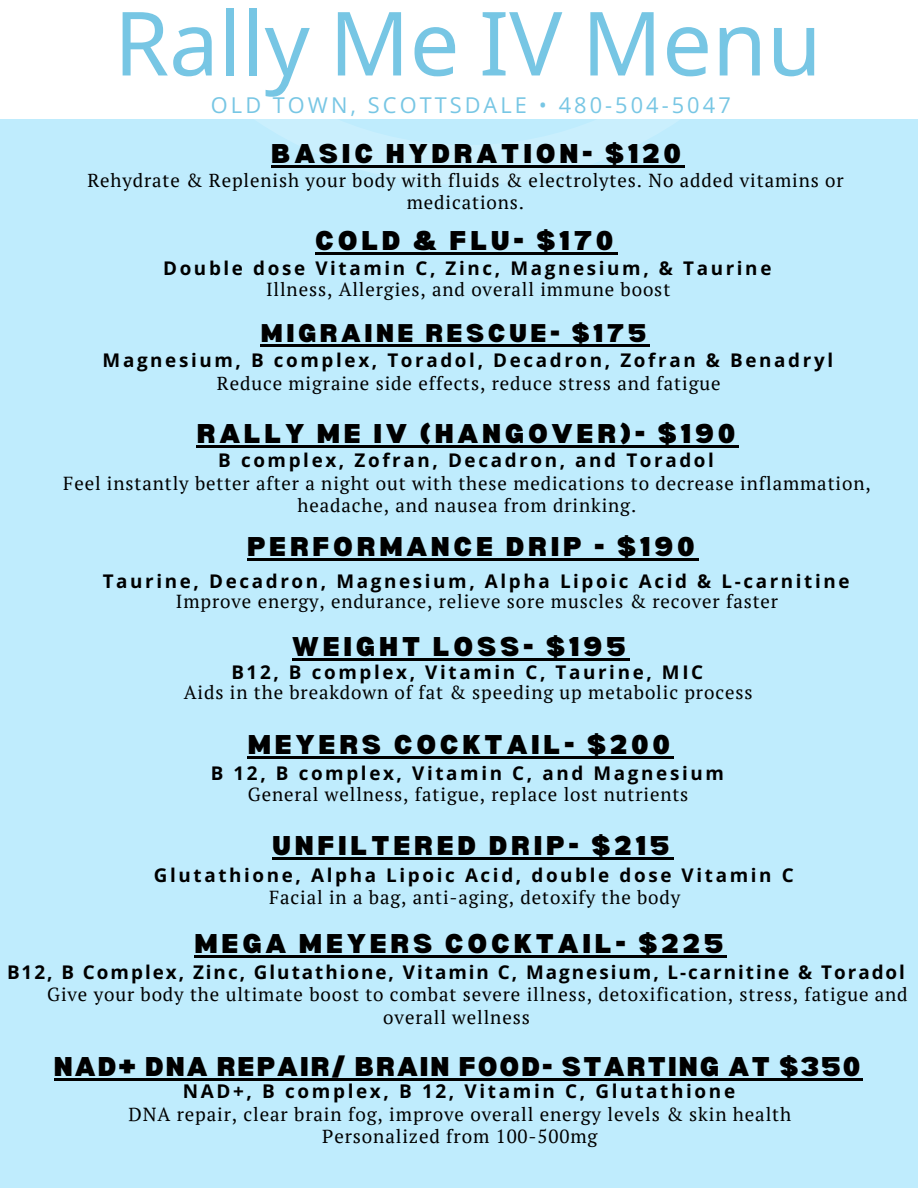
<style>
.page{position:relative;width:918px;height:1188px;background:#bfecfd}
.page>*{position:absolute;margin:0;border:0;box-sizing:border-box;transform-origin:0 0}
.t1{font:88.65px "Noto Sans";color:#77c6e4}
.t2{font:900 26.55px "Bernoru";letter-spacing:.14em;color:#000}
.t3{font:900 26.55px "Bernoru";letter-spacing:.075em;color:#000}
.t4{font:900 25.05px "Bernoru";letter-spacing:.14em;color:#000}
.t5{font:21.75px "Open Sans";letter-spacing:.14em;color:#77c6e4}
.t6{font:18.9px/22.5px "PT Serif";letter-spacing:.045em;color:#000;text-align:center}
.t7{font:700 18.9px "Open Sans";letter-spacing:.14em;color:#000}
.t8{font:700 18.9px "Open Sans";letter-spacing:.105em;color:#000}
</style>
<div class="page">
<div style="left:0;top:0;width:918px;height:118px;background:#fff"></div>
<svg style="left:87px;top:118px;width:761px;height:67px"></svg>
<hr style="left:248px;top:756px;width:426px;height:3px;background:#000">
<hr style="left:197px;top:445px;width:542px;height:3px;background:#000">
<hr style="left:272px;top:858px;width:401px;height:2px;background:#000">
<hr style="left:315px;top:253px;width:302px;height:2px;background:#000">
<hr style="left:247px;top:558px;width:451px;height:2px;background:#000">
<hr style="left:292px;top:658px;width:338px;height:2px;background:#000">
<hr style="left:261px;top:344px;width:389px;height:2px;background:#000">
<hr style="left:54px;top:1078px;width:809px;height:2px;background:#000">
<hr style="left:271px;top:165px;width:414px;height:2px;background:#000">
<hr style="left:195px;top:955px;width:532px;height:2px;background:#000">
<p class="t1" style="left:114px;top:-19px;width:709px">Rally Me IV Menu</p>
<p class="t5" style="left:211px;top:90px;width:521px">OLD TOWN, SCOTTSDALE • 480-504-5047</p>
<p class="t2" style="left:271px;top:138px;width:411px">BASIC HYDRATION- $120</p>
<p class="t6" style="left:87px;top:170px;width:758px;line-height:21.3px">Rehydrate &amp; Replenish your body with fluids &amp; electrolytes. No added vitamins or medications.</p>
<p class="t2" style="left:315px;top:226px;width:300px">COLD &amp; FLU- $170</p>
<p class="t7" style="left:163px;top:255px;width:610px">Double dose Vitamin C, Zinc, Magnesium, &amp; Taurine</p>
<p class="t6" style="left:266px;top:278px;width:406px">Illness, Allergies, and overall immune boost</p>
<p class="t4" style="left:261px;top:319px;width:387px">MIGRAINE RESCUE- $175</p>
<p class="t7" style="left:103px;top:347px;width:732px">Magnesium, B complex, Toradol, Decadron, Zofran &amp; Benadryl</p>
<p class="t6" style="left:217px;top:372px;width:505px">Reduce migraine side effects, reduce stress and fatigue</p>
<p class="t2" style="left:197px;top:419px;width:540px">RALLY ME IV (HANGOVER)- $190</p>
<p class="t7" style="left:218px;top:447px;width:497px">B complex, Zofran, Decadron, and Toradol</p>
<p class="t6" style="left:63px;top:472px;width:809px">Feel instantly better after a night out with these medications to decrease inflammation, headache, and nausea from drinking.</p>
<p class="t2" style="left:247px;top:531px;width:449px">PERFORMANCE DRIP - $190</p>
<p class="t7" style="left:103px;top:568px;width:748px">Taurine, Decadron, Magnesium, Alpha Lipoic Acid &amp; L-carnitine</p>
<p class="t6" style="left:176px;top:590px;width:604px">Improve energy, endurance, relieve sore muscles &amp; recover faster</p>
<p class="t2" style="left:292px;top:631px;width:335px">WEIGHT LOSS- $195</p>
<p class="t7" style="left:231px;top:659px;width:473px">B12, B complex, Vitamin C, Taurine, MIC</p>
<p class="t6" style="left:184px;top:681px;width:570px">Aids in the breakdown of fat &amp; speeding up metabolic process</p>
<p class="t2" style="left:248px;top:730px;width:424px">MEYERS COCKTAIL- $200</p>
<p class="t7" style="left:211px;top:760px;width:515px">B 12, B complex, Vitamin C, and Magnesium</p>
<p class="t6" style="left:248px;top:782px;width:442px">General wellness, fatigue, replace lost nutrients</p>
<p class="t2" style="left:272px;top:831px;width:399px">UNFILTERED DRIP- $215</p>
<p class="t7" style="left:154px;top:862px;width:641px">Glutathione, Alpha Lipoic Acid, double dose Vitamin C</p>
<p class="t6" style="left:269px;top:886px;width:413px">Facial in a bag, anti-aging, detoxify the body</p>
<p class="t2" style="left:195px;top:928px;width:530px">MEGA MEYERS COCKTAIL- $225</p>
<p class="t8" style="left:7px;top:959px;width:900px">B12, B Complex, Zinc, Glutathione, Vitamin C, Magnesium, L-carnitine &amp; Toradol</p>
<p class="t6" style="left:383px;top:983px;width:526px;text-align:left;text-indent:-336px">Give your body the ultimate boost to combat severe illness, detoxification, stress, fatigue and overall wellness</p>
<p class="t3" style="left:54px;top:1051px;width:808px">NAD+ DNA REPAIR/ BRAIN FOOD- STARTING AT $350</p>
<p class="t7" style="left:183px;top:1078px;width:554px">NAD+, B complex, B 12, Vitamin C, Glutathione</p>
<p class="t6" style="left:128px;top:1102px;width:664px">DNA repair, clear brain fog, improve overall energy levels &amp; skin health</p>
<p class="t6" style="left:322px;top:1125px;width:277px">Personalized from 100-500mg</p>
</div>
